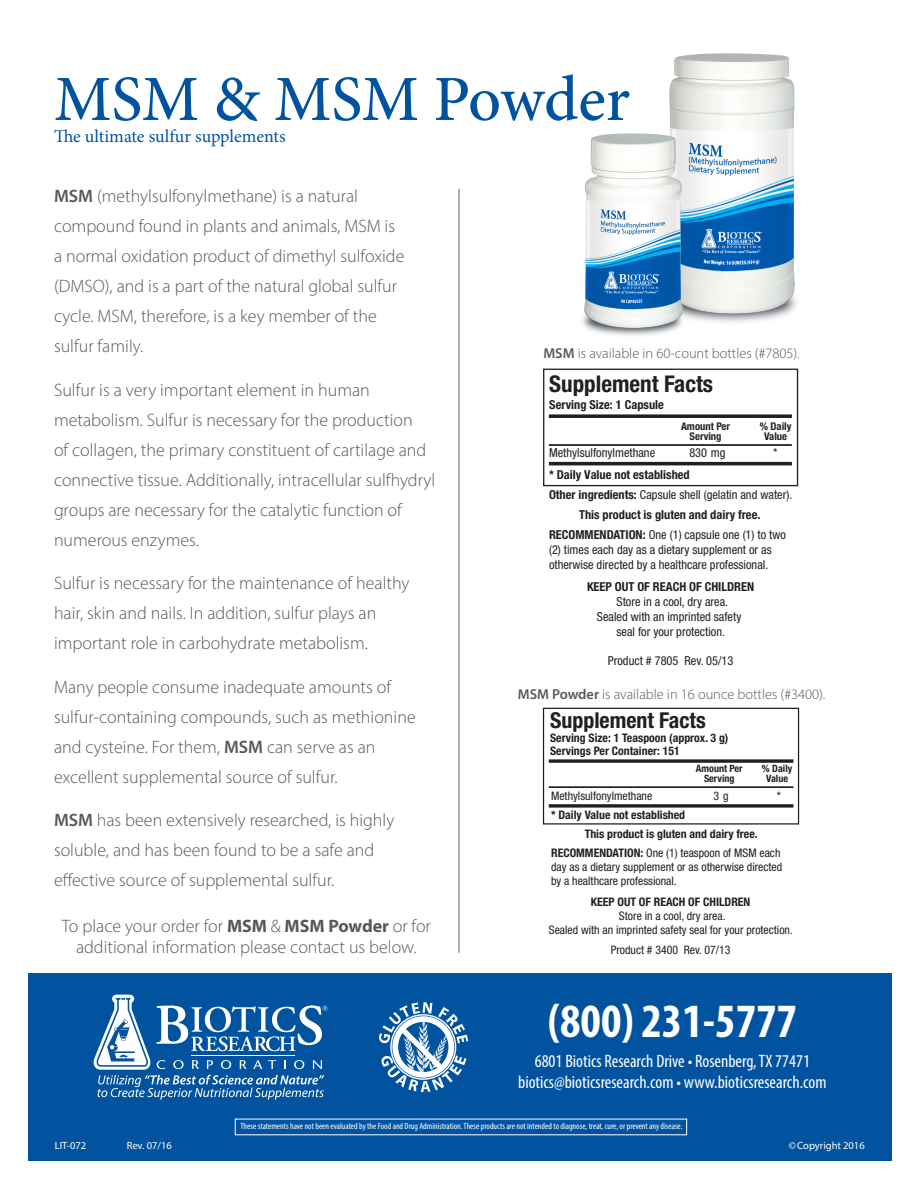
<style>
.page{position:relative;width:918px;height:1188px;background:#fff}
.page>*{position:absolute;margin:0;border:0;box-sizing:border-box;transform-origin:0 0}
.t1{font:500 64.5px "Minion Pro";letter-spacing:-.005em;color:#0153a0}
.t2{font:700 condensed 48px "Myriad Pro";color:#fff}
.t3{font:700 condensed 23.1px "Helvetica Neue LT Std";color:#231f20}
.t4{font:700 condensed 21.9px "Helvetica Neue LT Std";color:#231f20}
.t5{font:300 18px/30px "Myriad Pro";color:#57585a}
.t6{font:condensed 18px "Myriad Pro";color:#fff}
.t7{font:18px "Minion Pro";color:#0153a0}
.t8{font:300 14.4px "Myriad Pro";color:#57585a}
.t9{font:condensed 12.3px/14.9px "Helvetica Neue LT Std";color:#231f20}
.t10{font:700 condensed 12.3px/20.1px "Helvetica Neue LT Std";color:#231f20;text-align:center}
.t11{font:condensed 11.85px/14.1px "Helvetica Neue LT Std";color:#231f20}
.t12{font:700 condensed 11.85px/14px "Helvetica Neue LT Std";color:#231f20}
.t13{font:700 condensed 10.65px/10.1px "Helvetica Neue LT Std";color:#231f20;text-align:center}
.t14{font:10.5px "Myriad Pro";color:#fff}
.t15{font:700 condensed 10.05px/10.1px "Helvetica Neue LT Std";color:#231f20;text-align:center}
.t16{font:condensed 9px "Myriad Pro";color:#fff}
.s1{font-weight:600}
.s2{font-weight:700}
.s3{font-weight:400}
</style>
<div class="page">
<img style="left:669px;top:53px;width:127px;height:269px">
<img style="left:582px;top:130px;width:116px;height:206px">
<hr style="left:458px;top:189px;width:2px;height:764px;background:#939598">
<div style="left:28px;top:973px;width:864px;height:188px;background:#0153a0"></div>
<svg style="left:379px;top:1002px;width:89px;height:90px"></svg>
<svg style="left:94px;top:995px;width:233px;height:105px"></svg>
<div style="left:543px;top:708px;width:256px;height:117px;border:1px solid #231f20"></div>
<svg style="left:549px;top:759px;width:244px;height:4px"></svg>
<svg style="left:549px;top:804px;width:244px;height:4px"></svg>
<hr style="left:549px;top:786px;width:244px;height:2px;background:#231f20">
<div style="left:543px;top:369px;width:255px;height:117px;border:1px solid #231f20"></div>
<svg style="left:549px;top:414px;width:243px;height:4px"></svg>
<hr style="left:549px;top:444px;width:243px;height:2px;background:#231f20">
<hr style="left:549px;top:462px;width:243px;height:3px;background:#231f20">
<p class="t1" style="left:54px;top:56px;width:578px">MSM &amp; MSM Powder</p>
<p class="t7" style="left:54px;top:124px;width:233px">The ultimate sulfur supplements</p>
<p class="t5" style="left:54px;top:181px;width:352px"><span class="s1">MSM</span> (methylsulfonylmethane) is a natural compound found in plants and animals, MSM is a normal oxidation product of dimethyl sulfoxide (DMSO), and is a part of the natural global sulfur cycle. MSM, therefore, is a key member of the sulfur family.</p>
<p class="t5" style="left:54px;top:375px;width:383px">Sulfur is a very important element in human metabolism. Sulfur is necessary for the production<br>of collagen, the primary constituent of cartilage and connective tissue. Additionally, intracellular sulfhydryl groups are necessary for the catalytic function of numerous enzymes.</p>
<p class="t5" style="left:54px;top:568px;width:357px">Sulfur is necessary for the maintenance of healthy hair, skin and nails. In addition, sulfur plays an important role in carbohydrate metabolism.</p>
<p class="t5" style="left:54px;top:672px;width:363px">Many people consume inadequate amounts of sulfur-containing compounds, such as methionine and cysteine. For them, <span class="s1">MSM</span> can serve as an excellent supplemental source of sulfur.</p>
<p class="t5" style="left:54px;top:805px;width:342px"><span class="s1">MSM</span> has been extensively researched, is highly soluble, and has been found to be a safe and effective source of supplemental sulfur.</p>
<p class="t5" style="left:62px;top:911px;width:371px">To place your order for <span class="s2">MSM</span> &amp; <span class="s2">MSM Powder</span> or for</p>
<p class="t5" style="left:76px;top:932px;width:342px">additional information please contact us below.</p>
<p class="t8" style="left:543px;top:344px;width:258px"><span class="s1">MSM</span> is available in 60-count bottles (#7805).</p>
<p class="t3" style="left:549px;top:369px;width:165px">Supplement Facts</p>
<p class="t10" style="left:549px;top:395px;width:116px">Serving Size: 1 Capsule</p>
<p class="t13" style="left:681px;top:421px;width:51px">Amount Per<br>Serving</p>
<p class="t13" style="left:760px;top:421px;width:33px">% Daily<br>Value</p>
<p class="t9" style="left:549px;top:446px;width:108px">Methylsulfonylmethane</p>
<p class="t9" style="left:689px;top:446px;width:38px">830 mg</p>
<p class="t9" style="left:773px;top:446px;width:6px">*</p>
<p class="t10" style="left:549px;top:465px;width:142px">* Daily Value not established</p>
<p class="t10" style="left:549px;top:484px;width:245px">Other ingredients: <span class="s3">Capsule shell (gelatin and water).<br></span>This product is gluten and dairy free.<br>RECOMMENDATION: <span class="s3">One (1) capsule one (1) to two</span></p>
<p class="t9" style="left:549px;top:542px;width:224px">(2) times each day as a dietary supplement or as otherwise directed by a healthcare professional.</p>
<p class="t9" style="left:587px;top:579px;width:169px;text-align:center"><span class="s2">KEEP OUT OF REACH OF CHILDREN<br></span>Store in a cool, dry area.<br>Sealed with an imprinted safety<br>seal for your protection.</p>
<p class="t9" style="left:608px;top:653px;width:127px">Product # 7805 Rev. 05/13</p>
<p class="t8" style="left:518px;top:685px;width:309px"><span class="s1">MSM Powder</span> is available in 16 ounce bottles (#3400).</p>
<p class="t4" style="left:550px;top:707px;width:157px">Supplement Facts</p>
<p class="t12" style="left:550px;top:730px;width:180px">Serving Size: 1 Teaspoon (approx. 3 g)<br>Servings Per Container: 151</p>
<p class="t15" style="left:696px;top:763px;width:48px">Amount Per<br>Serving</p>
<p class="t15" style="left:762px;top:763px;width:32px">% Daily<br>Value</p>
<p class="t11" style="left:551px;top:788px;width:103px">Methylsulfonylmethane</p>
<p class="t11" style="left:714px;top:788px;width:17px">3 g</p>
<p class="t11" style="left:777px;top:788px;width:6px">*</p>
<p class="t12" style="left:551px;top:807px;width:136px">* Daily Value not established</p>
<p class="t12" style="left:585px;top:826px;width:174px">This product is gluten and dairy free.</p>
<p class="t11" style="left:551px;top:845px;width:231px"><span class="s2">RECOMMENDATION:</span> One (1) teaspoon of MSM each</p>
<p class="t11" style="left:551px;top:860px;width:233px">day as a dietary supplement or as otherwise directed by a healthcare professional.</p>
<p class="t11" style="left:549px;top:895px;width:246px;text-align:center"><span class="s2">KEEP OUT OF REACH OF CHILDREN<br></span>Store in a cool, dry area.<br>Sealed with an imprinted safety seal for your protection.</p>
<p class="t11" style="left:611px;top:942px;width:121px">Product # 3400 Rev. 07/13</p>
<p class="t2" style="left:548px;top:991px;width:251px">(800) 231-5777</p>
<p class="t6" style="left:535px;top:1050px;width:277px">6801 Biotics Research Drive • Rosenberg, TX 77471</p>
<p class="t6" style="left:518px;top:1071px;width:310px">biotics@bioticsresearch.com • www.bioticsresearch.com</p>
<p class="t16" style="left:241px;top:1121px;width:443px">These statements have not been evaluated by the Food and Drug Administration. These products are not intended to diagnose, treat, cure, or prevent any disease.</p>
<p class="t14" style="left:55px;top:1139px;width:33px">LIT-072</p>
<p class="t14" style="left:127px;top:1139px;width:47px">Rev. 07/16</p>
<p class="t14" style="left:789px;top:1139px;width:77px">©Copyright 2016</p>
</div>
